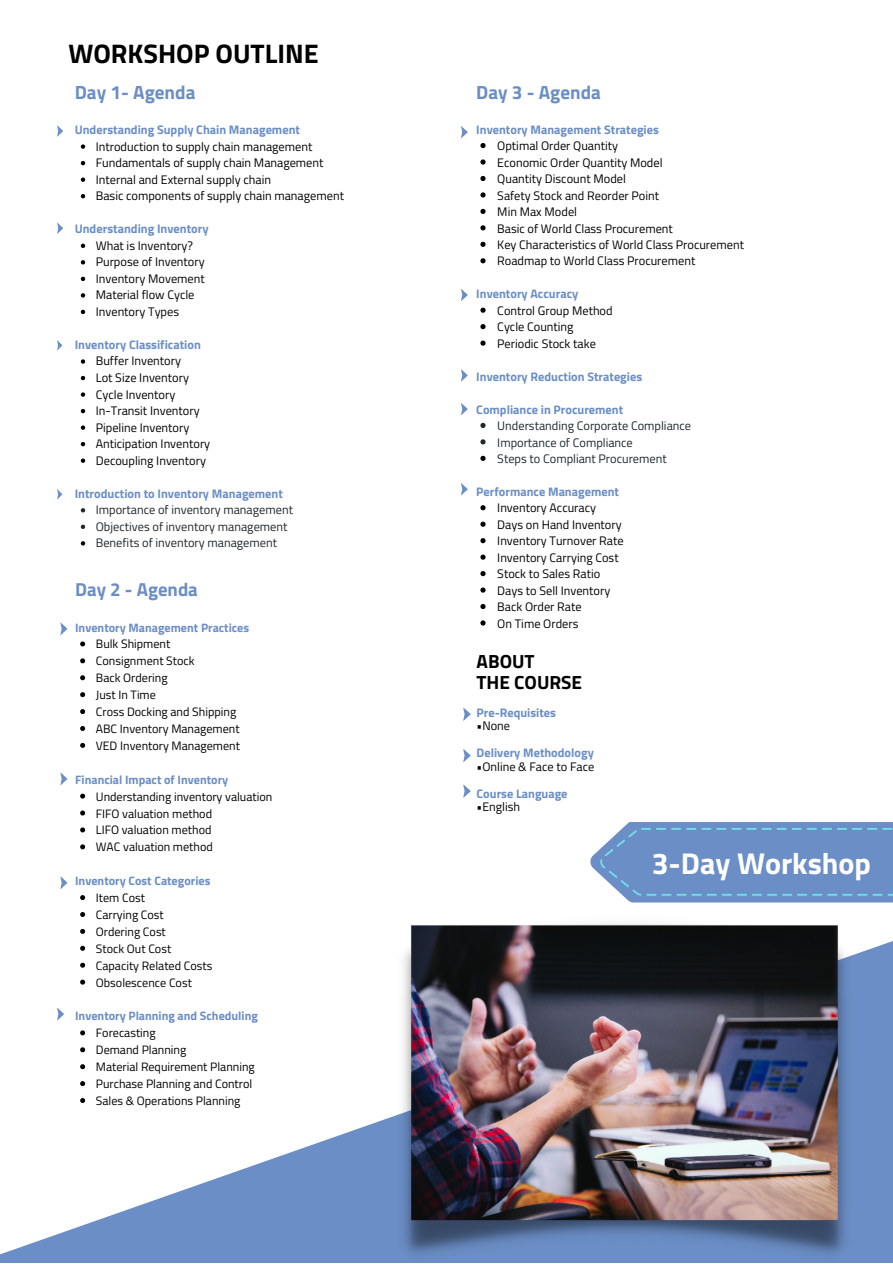
<style>
.page{position:relative;width:893px;height:1264px;background:#fff}
.page>*{position:absolute;margin:0;border:0;box-sizing:border-box;transform-origin:0 0}
.t1{font:700 30.15px "Titillium Web";color:#fff}
.t2{font:700 26.85px "Titillium Web";color:#000}
.t3{font:700 19.05px "Titillium Web";color:#6b8ec6}
.t4{font:700 19.05px/20.2px "Titillium Web";color:#000}
.t5{font:700 18.75px "Titillium Web";color:#6b8ec6}
.t6{font:12.3px/16.5px "Titillium Web";color:#000}
.t7{font:700 12.3px "Titillium Web";color:#6b8ec6}
.t8{font:12.3px/16.5px "Titillium Web";color:#20272d}
.t9{font:12.15px/17px "Titillium Web";color:#000}
.t10{font:700 12.15px "Titillium Web";color:#6b8ec6}
</style>
<div class="page">
<svg style="left:0;top:897px;width:892px;height:365px"></svg>
<img style="left:393px;top:913px;width:462px;height:349px">
<svg style="left:81px;top:144px;width:4px;height:5px"></svg>
<svg style="left:81px;top:161px;width:4px;height:4px"></svg>
<svg style="left:81px;top:177px;width:4px;height:5px"></svg>
<svg style="left:81px;top:194px;width:4px;height:4px"></svg>
<svg style="left:81px;top:244px;width:4px;height:4px"></svg>
<svg style="left:81px;top:260px;width:4px;height:4px"></svg>
<svg style="left:81px;top:277px;width:4px;height:4px"></svg>
<svg style="left:81px;top:293px;width:4px;height:4px"></svg>
<svg style="left:81px;top:310px;width:4px;height:4px"></svg>
<svg style="left:81px;top:359px;width:4px;height:5px"></svg>
<svg style="left:81px;top:376px;width:4px;height:4px"></svg>
<svg style="left:81px;top:392px;width:4px;height:5px"></svg>
<svg style="left:81px;top:409px;width:4px;height:4px"></svg>
<svg style="left:81px;top:425px;width:4px;height:5px"></svg>
<svg style="left:81px;top:442px;width:4px;height:4px"></svg>
<svg style="left:81px;top:458px;width:4px;height:5px"></svg>
<svg style="left:81px;top:508px;width:4px;height:4px"></svg>
<svg style="left:81px;top:524px;width:4px;height:5px"></svg>
<svg style="left:81px;top:541px;width:4px;height:4px"></svg>
<svg style="left:57px;top:125px;width:6px;height:11px"></svg>
<svg style="left:57px;top:223px;width:6px;height:11px"></svg>
<svg style="left:57px;top:340px;width:5px;height:10px"></svg>
<svg style="left:57px;top:489px;width:5px;height:10px"></svg>
<svg style="left:480px;top:143px;width:5px;height:5px"></svg>
<svg style="left:480px;top:159px;width:5px;height:6px"></svg>
<svg style="left:480px;top:176px;width:5px;height:5px"></svg>
<svg style="left:480px;top:192px;width:5px;height:5px"></svg>
<svg style="left:480px;top:209px;width:5px;height:5px"></svg>
<svg style="left:480px;top:225px;width:5px;height:5px"></svg>
<svg style="left:480px;top:242px;width:5px;height:5px"></svg>
<svg style="left:480px;top:258px;width:5px;height:5px"></svg>
<svg style="left:480px;top:307px;width:5px;height:6px"></svg>
<svg style="left:480px;top:324px;width:5px;height:5px"></svg>
<svg style="left:480px;top:340px;width:5px;height:6px"></svg>
<svg style="left:480px;top:423px;width:5px;height:5px"></svg>
<svg style="left:480px;top:439px;width:5px;height:5px"></svg>
<svg style="left:480px;top:456px;width:5px;height:5px"></svg>
<svg style="left:480px;top:505px;width:5px;height:5px"></svg>
<svg style="left:480px;top:521px;width:5px;height:6px"></svg>
<svg style="left:480px;top:538px;width:5px;height:5px"></svg>
<svg style="left:480px;top:554px;width:5px;height:5px"></svg>
<svg style="left:480px;top:571px;width:5px;height:5px"></svg>
<svg style="left:480px;top:587px;width:5px;height:5px"></svg>
<svg style="left:480px;top:604px;width:5px;height:5px"></svg>
<svg style="left:480px;top:620px;width:5px;height:5px"></svg>
<svg style="left:461px;top:126px;width:6px;height:12px"></svg>
<svg style="left:461px;top:369px;width:6px;height:12px"></svg>
<svg style="left:461px;top:403px;width:6px;height:12px"></svg>
<svg style="left:461px;top:483px;width:6px;height:12px"></svg>
<svg style="left:461px;top:289px;width:6px;height:12px"></svg>
<svg style="left:80px;top:641px;width:5px;height:5px"></svg>
<svg style="left:80px;top:658px;width:5px;height:5px"></svg>
<svg style="left:80px;top:675px;width:5px;height:5px"></svg>
<svg style="left:80px;top:692px;width:5px;height:5px"></svg>
<svg style="left:80px;top:709px;width:5px;height:5px"></svg>
<svg style="left:80px;top:726px;width:5px;height:5px"></svg>
<svg style="left:80px;top:743px;width:5px;height:5px"></svg>
<svg style="left:80px;top:793px;width:5px;height:5px"></svg>
<svg style="left:80px;top:810px;width:5px;height:5px"></svg>
<svg style="left:80px;top:827px;width:5px;height:5px"></svg>
<svg style="left:80px;top:844px;width:5px;height:5px"></svg>
<svg style="left:80px;top:895px;width:5px;height:5px"></svg>
<svg style="left:80px;top:912px;width:5px;height:5px"></svg>
<svg style="left:80px;top:928px;width:5px;height:5px"></svg>
<svg style="left:80px;top:945px;width:5px;height:5px"></svg>
<svg style="left:80px;top:962px;width:5px;height:5px"></svg>
<svg style="left:80px;top:979px;width:5px;height:5px"></svg>
<svg style="left:80px;top:1030px;width:5px;height:5px"></svg>
<svg style="left:80px;top:1047px;width:5px;height:5px"></svg>
<svg style="left:80px;top:1064px;width:5px;height:5px"></svg>
<svg style="left:80px;top:1081px;width:5px;height:5px"></svg>
<svg style="left:80px;top:1097px;width:5px;height:5px"></svg>
<svg style="left:60px;top:622px;width:7px;height:13px"></svg>
<svg style="left:60px;top:772px;width:7px;height:13px"></svg>
<svg style="left:60px;top:876px;width:7px;height:13px"></svg>
<svg style="left:57px;top:1007px;width:7px;height:13px"></svg>
<svg style="left:589px;top:823px;width:303px;height:79px;background:#7497ca"></svg>
<svg style="left:463px;top:707px;width:7px;height:13px"></svg>
<svg style="left:463px;top:749px;width:7px;height:13px"></svg>
<svg style="left:463px;top:784px;width:7px;height:13px"></svg>
<h2 class="t2" style="left:68px;top:32px;width:252px">WORKSHOP OUTLINE</h2>
<h3 class="t3" style="left:75px;top:78px;width:122px">Day 1- Agenda</h3>
<p class="t7" style="left:75px;top:120px;width:227px">Understanding Supply Chain Management</p>
<p class="t6" style="left:96px;top:138px;width:250px">Introduction to supply chain management Fundamentals of supply chain Management Internal and External supply chain<br>Basic components of supply chain management</p>
<p class="t6" style="left:96px;top:237px;width:111px">What is Inventory?<br>Purpose of Inventory<br>Inventory Movement<br>Material flow Cycle<br>Inventory Types</p>
<p class="t6" style="left:96px;top:352px;width:116px">Buffer Inventory<br>Lot Size Inventory<br>Cycle Inventory<br>In-Transit Inventory<br>Pipeline Inventory<br>Anticipation Inventory<br>Decoupling Inventory</p>
<p class="t8" style="left:96px;top:501px;width:199px">Importance of inventory management<br>Objectives of inventory management<br>Benefits of inventory management</p>
<p class="t7" style="left:75px;top:219px;width:135px">Understanding Inventory</p>
<p class="t7" style="left:75px;top:335px;width:128px">Inventory Classification</p>
<p class="t7" style="left:75px;top:484px;width:210px">Introduction to Inventory Management</p>
<h3 class="t5" style="left:75px;top:574px;width:124px">Day 2 - Agenda</h3>
<p class="t10" style="left:75px;top:617px;width:175px">Inventory Management Practices</p>
<p class="t9" style="left:96px;top:635px;width:146px">Bulk Shipment<br>Consignment Stock<br>Back Ordering<br>Just In Time<br>Cross Docking and Shipping<br>ABC Inventory Management<br>VED Inventory Management</p>
<p class="t9" style="left:96px;top:787px;width:178px">Understanding inventory valuation<br>FIFO valuation method<br>LIFO valuation method<br>WAC valuation method</p>
<p class="t10" style="left:75px;top:770px;width:155px">Financial Impact of Inventory</p>
<p class="t10" style="left:75px;top:871px;width:137px">Inventory Cost Categories</p>
<p class="t9" style="left:96px;top:889px;width:118px">Item Cost<br>Carrying Cost<br>Ordering Cost<br>Stock Out Cost<br>Capacity Related Costs<br>Obsolescence Cost</p>
<p class="t10" style="left:75px;top:1006px;width:184px">Inventory Planning and Scheduling</p>
<p class="t9" style="left:96px;top:1024px;width:160px">Forecasting<br>Demand Planning<br>Material Requirement Planning<br>Purchase Planning and Control<br>Sales &amp; Operations Planning</p>
<h3 class="t3" style="left:476px;top:77px;width:126px">Day 3 - Agenda</h3>
<p class="t7" style="left:476px;top:120px;width:184px">Inventory Management Strategies</p>
<p class="t6" style="left:497px;top:137px;width:248px">Optimal Order Quantity<br>Economic Order Quantity Model<br>Quantity Discount Model<br>Safety Stock and Reorder Point<br>Min Max Model<br>Basic of World Class Procurement<br>Key Characteristics of World Class Procurement<br>Roadmap to World Class Procurement</p>
<p class="t6" style="left:497px;top:302px;width:117px">Control Group Method<br>Cycle Counting<br>Periodic Stock take</p>
<p class="t7" style="left:476px;top:284px;width:103px">Inventory Accuracy</p>
<p class="t7" style="left:476px;top:367px;width:167px">Inventory Reduction Strategies</p>
<p class="t7" style="left:476px;top:399px;width:148px">Compliance in Procurement</p>
<p class="t8" style="left:497px;top:417px;width:195px">Understanding Corporate Compliance<br>Importance of Compliance<br>Steps to Compliant Procurement</p>
<p class="t6" style="left:497px;top:499px;width:128px">Inventory Accuracy<br>Days on Hand Inventory<br>Inventory Turnover Rate<br>Inventory Carrying Cost<br>Stock to Sales Ratio<br>Days to Sell Inventory<br>Back Order Rate<br>On Time Orders</p>
<p class="t7" style="left:476px;top:482px;width:144px">Performance Management</p>
<h3 class="t4" style="left:476px;top:651px;width:107px">ABOUT<br>THE COURSE</h3>
<p class="t7" style="left:476px;top:702px;width:81px">Pre-Requisites</p>
<p class="t6" style="left:476px;top:717px;width:35px">•None</p>
<p class="t7" style="left:476px;top:743px;width:119px">Delivery Methodology</p>
<p class="t6" style="left:476px;top:758px;width:119px">•Online &amp; Face to Face</p>
<p class="t7" style="left:476px;top:784px;width:92px">Course Language</p>
<p class="t6" style="left:476px;top:798px;width:45px">•English</p>
<h1 class="t1" style="left:651px;top:839px;width:221px">3-Day Workshop</h1>
</div>
